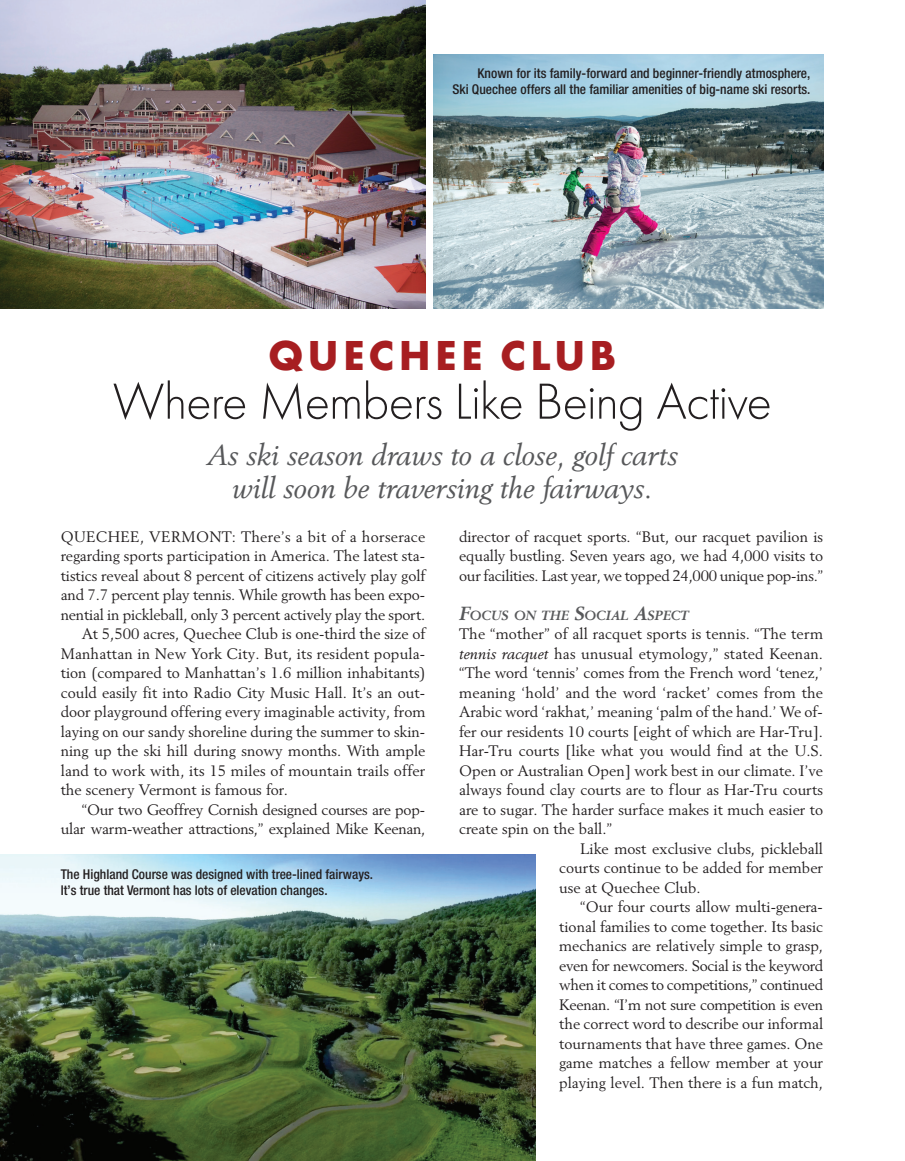
<style>
.page{position:relative;width:905px;height:1161px;background:#fff}
.page>*{position:absolute;margin:0;border:0;box-sizing:border-box;transform-origin:0 0}
.t1{font:300 52.5px "Futura PT";letter-spacing:-.02em;color:#231f20}
.t2{font:700 43.5px "Futura PT";letter-spacing:.095em;color:#a71e21}
.t3{font:italic 28.5px/33px "Berling";color:#57585a;text-align:center}
.t4{font:15px/19.5px "Berling";letter-spacing:-.01em;color:#231f20;text-align:justify}
.t5{font:500 condensed 13.5px/16px "Helvetica Neue";color:#231f20}
.t6{font:italic 700 13.2px "Berling";color:#57585a}
.s1{font-size:18.75px}
.s2{font-style:italic}
</style>
<div class="page">
<img style="left:433px;top:54px;width:391px;height:254px">
<img style="left:0;top:0;width:425px;height:308px">
<img style="left:0;top:855px;width:535px;height:306px">
<p class="t5" style="left:452px;top:65px;width:359px;text-align:right">Known for its family-forward and beginner-friendly atmosphere,<br>Ski Quechee offers all the familiar amenities of big-name ski resorts.</p>
<p class="t2" style="left:268px;top:327px;width:349px">QUECHEE CLUB</p>
<p class="t1" style="left:113px;top:371px;width:660px">Where Members Like Being Active</p>
<p class="t3" style="left:207px;top:439px;width:472px">As ski season draws to a close, golf carts will soon be traversing the fairways.</p>
<p class="t4" style="left:61px;top:526px;width:366px">QUECHEE, VERMONT: There’s a bit of a horserace regarding sports participation in America. The latest sta&shy;tistics reveal about 8 percent of citizens actively play golf and 7.7 percent play tennis. While growth has been expo&shy;nential in pickleball, only 3 percent actively play the sport.</p>
<p class="t4" style="left:61px;top:624px;width:366px;text-indent:21px">At 5,500 acres, Quechee Club is one-third the size of Manhattan in New York City. But, its resident popula&shy;tion (compared to Manhattan’s 1.6 million inhabitants) could easily fit into Radio City Music Hall. It’s an out&shy;door playground offering every imaginable activity, from laying on our sandy shoreline during the summer to skin&shy;ning up the ski hill during snowy months. With ample land to work with, its 15 miles of mountain trails offer the scenery Vermont is famous for.</p>
<p class="t4" style="left:61px;top:799px;width:366px;text-align:right">“Our two Geoffrey Cornish designed courses are pop&shy;ular warm-weather attractions,” explained Mike Keenan,</p>
<p class="t5" style="left:61px;top:866px;width:314px">The Highland Course was designed with tree-lined fairways.<br>It’s true that Vermont has lots of elevation changes.</p>
<p class="t4" style="left:459px;top:526px;width:365px">director of racquet sports. “But, our racquet pavilion is equally bustling. Seven years ago, we had 4,000 visits to our facilities. Last year, we topped 24,000 unique pop-ins.”</p>
<p class="t6" style="left:459px;top:607px;width:231px"><span class="s1">F</span>OCUS ON THE <span class="s1">S</span>OCIAL <span class="s1">A</span>SPECT</p>
<p class="t4" style="left:459px;top:624px;width:365px">The “mother” of all racquet sports is tennis. “The term <span class="s2">tennis racquet</span> has unusual etymology,” stated Keenan. “The word ‘tennis’ comes from the French word ‘tenez,’ meaning ‘hold’ and the word ‘racket’ comes from the Arabic word ‘rakhat,’ meaning ‘palm of the hand.’ We of&shy;fer our residents 10 courts [eight of which are Har-Tru].<br>Har-Tru courts [like what you would find at the U.S.<br>Open or Australian Open] work best in our climate. I’ve always found clay courts are to flour as Har-Tru courts are to sugar. The harder surface makes it much easier to create spin on the ball.”</p>
<p class="t4" style="left:559px;top:838px;width:265px;text-indent:21px">Like most exclusive clubs, pickleball courts continue to be added for member use at Quechee Club.</p>
<p class="t4" style="left:559px;top:897px;width:265px;text-indent:21px">“Our four courts allow multi-genera&shy;tional families to come together. Its basic mechanics are relatively simple to grasp, even for newcomers. Social is the keyword when it comes to competitions,” continued Keenan. “I’m not sure competition is even the correct word to describe our informal tournaments that have three games. One game matches a fellow member at your playing level. Then there is a fun match,</p>
</div>
